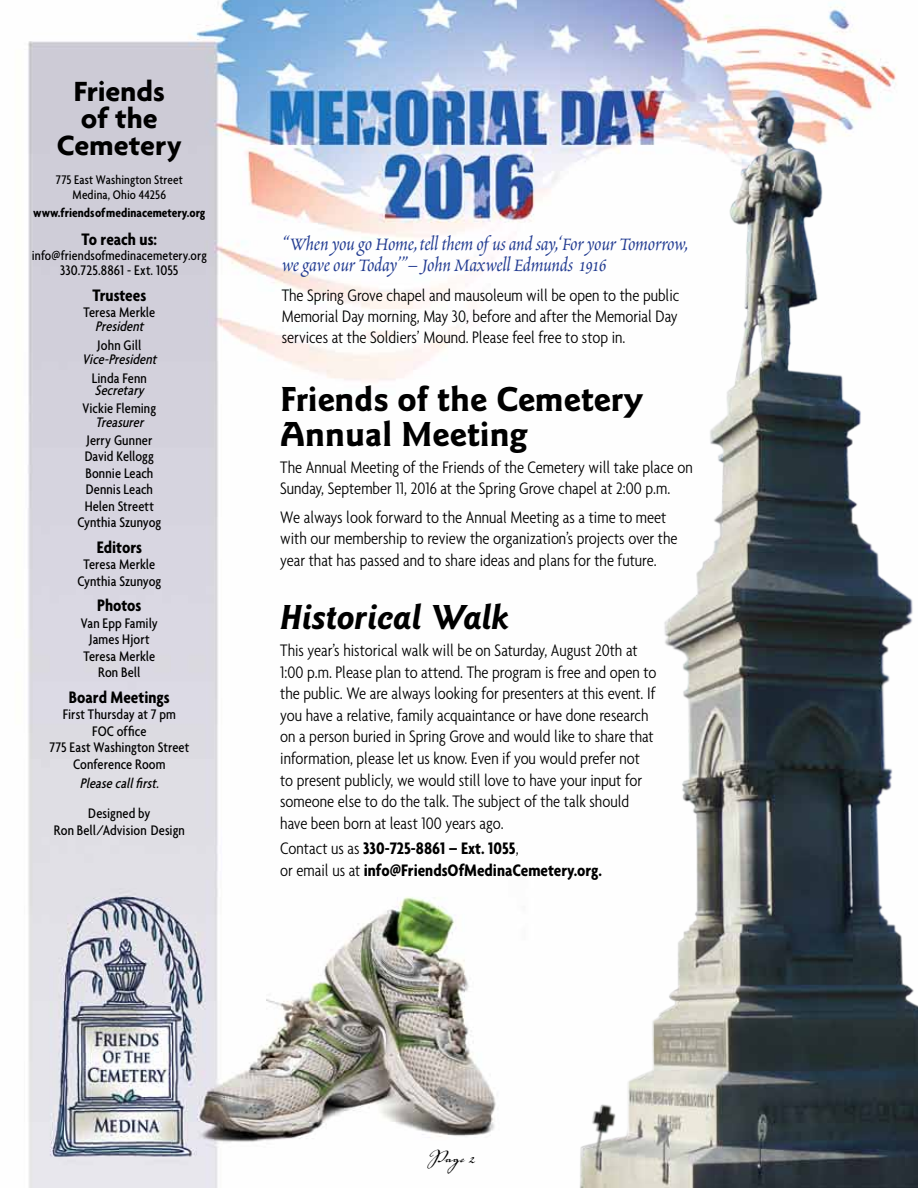
<style>
.page{position:relative;width:918px;height:1188px;background:#fff}
.page>*{position:absolute;margin:0;border:0;box-sizing:border-box;transform-origin:0 0}
.t1{font:700 36px/34.5px "Goudy Sans Pro";color:#000}
.t2{font:italic 700 36px "Goudy Sans Pro";color:#000}
.t3{font:700 30px/27px "Agenda";color:#000;text-align:center}
.t4{font:27px "Voluta Script";color:#000;scale:1.15 1}
.t5{font:22.5px/21px "Poetica Chancery I";color:#243d92}
.t6{font:300 condensed 18px/21.6px "Agenda";color:#000}
.t7{font:700 condensed 18px/21.6px "Agenda";color:#000}
.t8{font:500 condensed 15px/16.5px "Agenda";letter-spacing:.005em;color:#000;text-align:center}
.t9{font:italic 500 condensed 15px "Agenda";color:#000}
.t10{font:500 condensed 14.25px "Agenda";letter-spacing:.005em;color:#000}
.t11{font:500 condensed 13.5px/15px "Agenda";letter-spacing:.01em;color:#000;text-align:center}
.t12{font:700 condensed 13.5px "Agenda";color:#000}
.s1{font-weight:300}
</style>
<div class="page">
<img style="left:28px;top:0;width:524px;height:1188px">
<img style="left:552px;top:0;width:366px;height:1188px">
<h2 class="t3" style="left:57px;top:77px;width:127px">Friends of the<br>Cemetery</h2>
<p class="t11" style="left:56px;top:172px;width:128px">775 East Washington Street<br>Medina, Ohio 44256</p>
<p class="t12" style="left:33px;top:205px;width:174px">www.friendsofmedinacemetery.org</p>
<p class="t7" style="left:82px;top:228px;width:77px">To reach us:</p>
<p class="t10" style="left:32px;top:248px;width:176px">info@friendsofmedinacemetery.org</p>
<p class="t8" style="left:60px;top:262px;width:120px">330.725.8861 - Ext. 1055</p>
<p class="t7" style="left:92px;top:284px;width:55px">Trustees</p>
<p class="t8" style="left:83px;top:304px;width:73px">Teresa Merkle</p>
<p class="t9" style="left:95px;top:317px;width:53px">President</p>
<p class="t8" style="left:97px;top:337px;width:46px">John Gill</p>
<p class="t9" style="left:82px;top:350px;width:79px">Vice-President</p>
<p class="t8" style="left:92px;top:370px;width:57px">Linda Fenn</p>
<p class="t9" style="left:95px;top:382px;width:51px">Secretary</p>
<p class="t8" style="left:83px;top:400px;width:75px">Vickie Fleming</p>
<p class="t9" style="left:95px;top:413px;width:53px">Treasurer</p>
<p class="t8" style="left:78px;top:431px;width:85px">Jerry Gunner<br>David Kellogg<br>Bonnie Leach<br>Dennis Leach<br>Helen Streett<br>Cynthia Szunyog</p>
<p class="t7" style="left:97px;top:536px;width:47px">Editors</p>
<p class="t8" style="left:78px;top:556px;width:85px">Teresa Merkle<br>Cynthia Szunyog</p>
<p class="t7" style="left:97px;top:594px;width:46px">Photos</p>
<p class="t8" style="left:81px;top:614px;width:78px">Van Epp Family<br>James Hjort<br>Teresa Merkle<br>Ron Bell</p>
<p class="t7" style="left:69px;top:686px;width:102px">Board Meetings</p>
<p class="t8" style="left:49px;top:706px;width:141px">First Thursday at 7 pm<br>FOC office<br>775 East Washington Street<br>Conference Room</p>
<p class="t9" style="left:80px;top:775px;width:84px">Pleasecallfirst.</p>
<p class="t8" style="left:54px;top:805px;width:132px">Designed by<br>Ron Bell/Advision Design</p>
<p class="t5" style="left:282px;top:234px;width:408px">“When you go Home, tell them of us and say,‘For your Tomorrow, we gave our Today’”– John Maxwell Edmunds 1916</p>
<p class="t6" style="left:282px;top:285px;width:399px;line-height:21px;text-align:justify">The Spring Grove chapel and mausoleum will be open to the public Memorial Day morning, May 30, before and after the Memorial Day services at the Soldiers’ Mound. Please feel free to stop in.</p>
<h1 class="t1" style="left:280px;top:382px;width:364px">Friends of the Cemetery<br>Annual Meeting</h1>
<p class="t6" style="left:280px;top:456px;width:414px">The Annual Meeting of the Friends of the Cemetery will take place on<br>Sunday, September 11, 2016 at the Spring Grove chapel at 2:00 p.m.</p>
<p class="t6" style="left:280px;top:506px;width:399px">We always look forward to the Annual Meeting as a time to meet with our membership to review the organization’s projects over the year that has passed and to share ideas and plans for the future.</p>
<h1 class="t2" style="left:280px;top:596px;width:230px">Historical Walk</h1>
<p class="t6" style="left:280px;top:639px;width:378px">This year’s historical walk will be on Saturday, August 20th at 1:00 p.m. Please plan to attend. The program is free and open to the public. We are always looking for presenters at this event. If you have a relative, family acquaintance or have done research on a person buried in Spring Grove and would like to share that information, please let us know. Even if you would prefer not to present publicly, we would still love to have your input for someone else to do the talk. The subject of the talk should have been born at least 100 years ago.</p>
<p class="t7" style="left:280px;top:837px;width:323px"><span class="s1">Contact us as</span> 330-725-8861 – Ext. 1055<span class="s1">,<br>or email us at</span> info@FriendsOfMedinaCemetery.org.</p>
<h3 class="t4" style="left:426px;top:1137px;width:45px">Page 2</h3>
</div>
